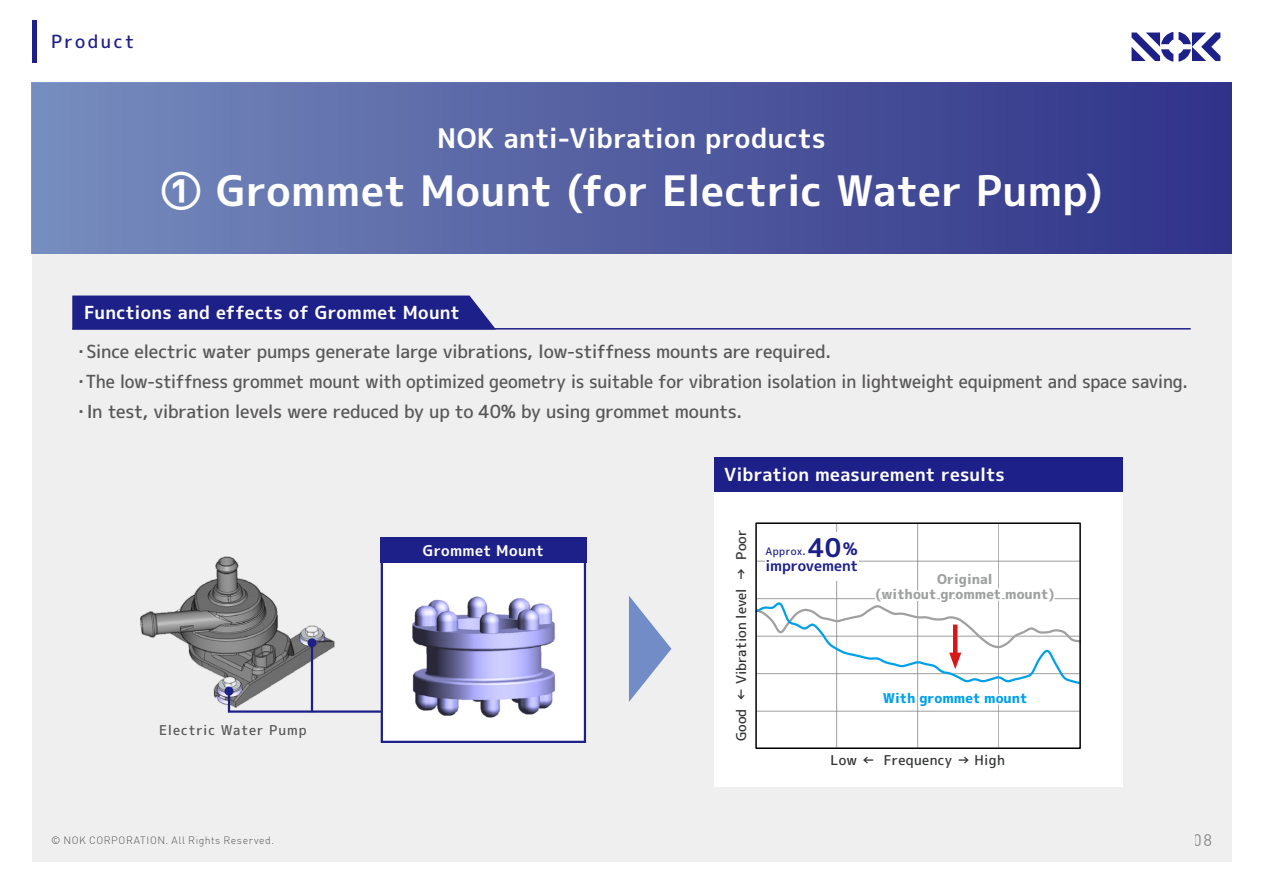
<style>
.page{position:relative;width:1263px;height:893px;background:#fff}
.page>*{position:absolute;margin:0;border:0;box-sizing:border-box;transform-origin:0 0}
.t1{font:42px "mplus 1 c bold";letter-spacing:.005em;color:#fff}
.t2{font:27px "mplus 1 c bold";letter-spacing:.005em;color:#fff}
.t3{font:25.8px "mplus 1 c bold";color:#1d2088}
.t4{font:18px/30px "mplus 1 c medium";letter-spacing:-.025em;color:#595757}
.t5{font:18px "mplus 1 c bold";letter-spacing:.005em;color:#fff}
.t6{font:18px "mplus 1 c medium";letter-spacing:.135em;color:#1d2088}
.t7{font:16.5px "DIN";color:#595757}
.t8{font:14.85px "mplus 1 c bold";letter-spacing:.025em;color:#fff}
.t9{font:14.55px "mplus 1 c bold";letter-spacing:-.005em;color:#1d2088}
.t10{font:13.5px/15px "mplus 1 c heavy";color:#9fa0a0;text-align:center}
.t11{font:13.5px "mplus 1 c medium";color:#323434}
.t12{font:13.5px "mplus 1 c medium";letter-spacing:.025em;color:#323434}
.t13{font:13.5px "mplus 1 c medium";letter-spacing:.065em;color:#595757}
.t14{font:13.5px "mplus 1 c heavy";color:#00a0e9}
.t15{font:300 10.5px "DIN";letter-spacing:.05em;color:#595757}
.t16{font:10.35px "mplus 1 c medium";letter-spacing:.035em;color:#1d2088}
.s1{font-size:17.1px}
</style>
<div class="page">
<div style="left:32px;top:83px;width:1199px;height:778px;background:#efefef"></div>
<div style="left:32px;top:83px;width:1199px;height:170px;background:linear-gradient(to right,#778cbd,#2f3187)"></div>
<div style="left:714px;top:491px;width:408px;height:296px;background:#fff"></div>
<hr style="left:836px;top:524px;width:1px;height:224px;background:#7d7d7d">
<hr style="left:917px;top:524px;width:1px;height:224px;background:#7d7d7d">
<hr style="left:998px;top:524px;width:1px;height:224px;background:#7d7d7d">
<svg style="left:758px;top:560px;width:320px;height:186px"></svg>
<div style="left:755px;top:522px;width:326px;height:227px;border:2px solid #000"></div>
<hr style="left:32px;top:21px;width:4px;height:42px;background:#1d2088">
<hr style="left:72px;top:328px;width:1119px;height:2px;background:#1d2088">
<div style="left:72px;top:296px;width:424px;height:34px;background:#1d2088"></div>
<div style="left:714px;top:457px;width:408px;height:34px;background:#1d2088"></div>
<img style="left:141px;top:556px;width:86px;height:149px">
<svg style="left:227px;top:537px;width:360px;height:206px"></svg>
<div style="left:224px;top:687px;width:9px;height:9px;background:#1d2088;border-radius:50%"></div>
<hr style="left:311px;top:643px;width:2px;height:69px;background:#1d2088">
<div style="left:307px;top:638px;width:9px;height:9px;background:#1d2088;border-radius:50%"></div>
<div style="left:380px;top:537px;width:206px;height:26px;background:#1d2088"></div>
<div style="left:765px;top:532px;width:93px;height:48px;background:#fff"></div>
<svg style="left:629px;top:596px;width:42px;height:106px"></svg>
<svg style="left:1131px;top:32px;width:89px;height:30px"></svg>
<p class="t6" style="left:51px;top:29px;width:85px">Product</p>
<h2 class="t2" style="left:437px;top:119px;width:390px">NOK anti-Vibration products</h2>
<h1 class="t1" style="left:160px;top:160px;width:944px">① Grommet Mount (for Electric Water Pump)</h1>
<p class="t5" style="left:84px;top:300px;width:377px">Functions and effects of Grommet Mount</p>
<p class="t4" style="left:72px;top:336px;width:1117px">・Since electric water pumps generate large vibrations, low-stiffness mounts are required.<br>・The low-stiffness grommet mount with optimized geometry is suitable for vibration isolation in lightweight equipment and space saving.・In test, vibration levels were reduced by up to 40% by using grommet mounts.</p>
<p class="t13" style="left:159px;top:721px;width:149px">Electric Water Pump</p>
<p class="t5" style="left:724px;top:461px;width:282px">Vibration measurement results</p>
<p class="t11" style="left:731px;top:741px;width:213px;rotate:-90deg">Good ← Vibration level → Poor</p>
<p class="t8" style="left:423px;top:540px;width:123px">Grommet Mount</p>
<p class="t16" style="left:765px;top:543px;width:42px">Approx.</p>
<h3 class="t3" style="left:808px;top:529px;width:51px">40<span class="s1">%</span></h3>
<p class="t9" style="left:765px;top:555px;width:94px">improvement</p>
<p class="t10" style="left:875px;top:572px;width:180px">Original<br>(without grommet mount)</p>
<p class="t14" style="left:883px;top:688px;width:146px">With grommet mount</p>
<p class="t12" style="left:830px;top:751px;width:176px">Low ← Frequency → High</p>
<p class="t15" style="left:51px;top:836px;width:225px">© NOK CORPORATION. All Rights Reserved.</p>
<p class="t7" style="left:1194px;top:832px;width:20px">08</p>
</div>
